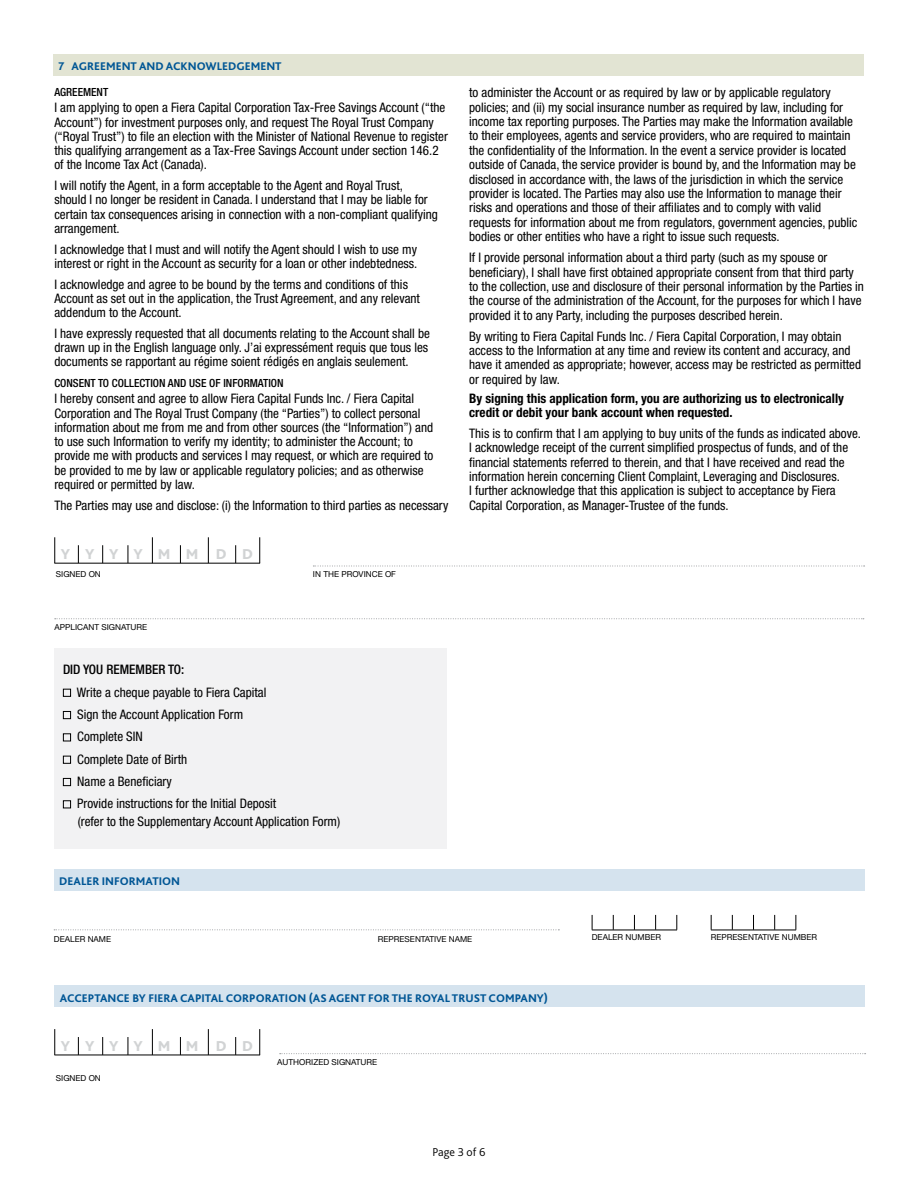
<style>
.page{position:relative;width:918px;height:1188px;background:#fff}
.page>*{position:absolute;margin:0;border:0;box-sizing:border-box;transform-origin:0 0}
.t1{font:800 15px "Bliss 2";color:#d1d3d4}
.t2{font:condensed 13.2px/14.4px "Helvetica Neue LT Std";color:#000}
.t3{font:700 condensed 13.2px/14.4px "Helvetica Neue LT Std";color:#000}
.t4{font:500 condensed 13.2px "Helvetica Neue LT Std";color:#000}
.t5{font:300 12px "Bliss 2";color:#000}
.t6{font:800 11.7px "Bliss 2";color:#005695}
.t7{font:500 condensed 11.25px "Helvetica Neue LT Std";color:#000}
.t8{font:8.25px "Helvetica Neue LT Std";color:#000}
</style>
<div class="page">
<div style="left:53px;top:54px;width:811px;height:22px;background:#e2e4d3"></div>
<svg style="left:313px;top:566px;width:552px;height:1px"></svg>
<svg style="left:55px;top:618px;width:809px;height:1px"></svg>
<svg style="left:259px;top:537px;width:1px;height:26px"></svg>
<hr style="left:54px;top:563px;width:206px;height:1px;background:#000">
<svg style="left:54px;top:537px;width:1px;height:26px"></svg>
<svg style="left:78px;top:545px;width:1px;height:18px"></svg>
<svg style="left:180px;top:545px;width:1px;height:18px"></svg>
<svg style="left:128px;top:545px;width:1px;height:18px"></svg>
<svg style="left:235px;top:545px;width:1px;height:18px"></svg>
<svg style="left:102px;top:545px;width:1px;height:18px"></svg>
<svg style="left:208px;top:537px;width:1px;height:26px"></svg>
<svg style="left:152px;top:537px;width:1px;height:26px"></svg>
<div style="left:54px;top:649px;width:393px;height:200px;background:#f2f2f3"></div>
<div style="left:63px;top:689px;width:8px;height:8px;border:1px solid #000"></div>
<div style="left:63px;top:711px;width:8px;height:8px;border:1px solid #000"></div>
<div style="left:63px;top:733px;width:8px;height:8px;border:1px solid #000"></div>
<div style="left:63px;top:756px;width:8px;height:8px;border:1px solid #000"></div>
<div style="left:63px;top:778px;width:8px;height:8px;border:1px solid #000"></div>
<div style="left:63px;top:800px;width:8px;height:8px;border:1px solid #000"></div>
<div style="left:54px;top:869px;width:811px;height:22px;background:#d5e3ee"></div>
<svg style="left:54px;top:929px;width:505px;height:1px"></svg>
<hr style="left:592px;top:930px;width:85px;height:1px;background:#000">
<svg style="left:613px;top:915px;width:1px;height:15px"></svg>
<svg style="left:634px;top:915px;width:1px;height:15px"></svg>
<svg style="left:655px;top:915px;width:1px;height:15px"></svg>
<svg style="left:677px;top:915px;width:1px;height:15px"></svg>
<svg style="left:592px;top:915px;width:1px;height:15px"></svg>
<hr style="left:711px;top:930px;width:85px;height:1px;background:#000">
<svg style="left:732px;top:915px;width:1px;height:15px"></svg>
<svg style="left:753px;top:915px;width:1px;height:15px"></svg>
<svg style="left:774px;top:915px;width:1px;height:15px"></svg>
<svg style="left:796px;top:915px;width:1px;height:15px"></svg>
<svg style="left:711px;top:915px;width:1px;height:15px"></svg>
<svg style="left:280px;top:1053px;width:586px;height:1px"></svg>
<svg style="left:259px;top:1029px;width:1px;height:26px"></svg>
<hr style="left:54px;top:1055px;width:206px;height:1px;background:#000">
<svg style="left:54px;top:1029px;width:1px;height:26px"></svg>
<svg style="left:78px;top:1037px;width:1px;height:18px"></svg>
<svg style="left:180px;top:1037px;width:1px;height:18px"></svg>
<svg style="left:128px;top:1037px;width:1px;height:18px"></svg>
<svg style="left:235px;top:1037px;width:1px;height:18px"></svg>
<svg style="left:102px;top:1037px;width:1px;height:18px"></svg>
<svg style="left:208px;top:1029px;width:1px;height:26px"></svg>
<svg style="left:152px;top:1029px;width:1px;height:26px"></svg>
<div style="left:54px;top:986px;width:811px;height:21px;background:#d5e3ee"></div>
<p class="t6" style="left:58px;top:59px;width:225px">7 AGREEMENT AND ACKNOWLEDGEMENT</p>
<p class="t7" style="left:54px;top:85px;width:55px">AGREEMENT</p>
<p class="t2" style="left:54px;top:100px;width:395px">I am applying to open a Fiera Capital Corporation Tax-Free Savings Account (“the Account”) for investment purposes only, and request The Royal Trust Company (“Royal Trust”) to file an election with the Minister of National Revenue to register this qualifying arrangement as a Tax-Free Savings Account under section 146.2 of the Income Tax Act (Canada).</p>
<p class="t2" style="left:54px;top:178px;width:385px">I will notify the Agent, in a form acceptable to the Agent and Royal Trust, should I no longer be resident in Canada. I understand that I may be liable for certain tax consequences arising in connection with a non-compliant qualifying arrangement.</p>
<p class="t2" style="left:54px;top:242px;width:365px">I acknowledge that I must and will notify the Agent should I wish to use my interest or right in the Account as security for a loan or other indebtedness.</p>
<p class="t2" style="left:54px;top:277px;width:367px">I acknowledge and agree to be bound by the terms and conditions of this<br>Account as set out in the application, the Trust Agreement, and any relevant addendum to the Account.</p>
<p class="t2" style="left:54px;top:326px;width:377px">I have expressly requested that all documents relating to the Account shall be drawn up in the English language only. J’ai expressément requis que tous les documents se rapportant au régime soient rédigés en anglais seulement.</p>
<p class="t7" style="left:54px;top:376px;width:231px">CONSENT TO COLLECTION AND USE OF INFORMATION</p>
<p class="t2" style="left:54px;top:392px;width:381px">I hereby consent and agree to allow Fiera Capital Funds Inc. / Fiera Capital Corporation and The Royal Trust Company (the “Parties”) to collect personal information about me from me and from other sources (the “Information”) and to use such Information to verify my identity; to administer the Account; to provide me with products and services I may request, or which are required to be provided to me by law or applicable regulatory policies; and as otherwise required or permitted by law.</p>
<p class="t2" style="left:54px;top:498px;width:396px">The Parties may use and disclose: (i) the Information to third parties as necessary</p>
<p class="t1" style="left:61px;top:545px;width:194px">Y Y Y Y M M D D</p>
<p class="t8" style="left:56px;top:569px;width:47px">SIGNED ON</p>
<p class="t8" style="left:54px;top:622px;width:94px">APPLICANT SIGNATURE</p>
<p class="t8" style="left:313px;top:569px;width:85px">IN THE PROVINCE OF</p>
<p class="t4" style="left:63px;top:662px;width:123px">DID YOU REMEMBER TO:</p>
<p class="t2" style="left:77px;top:681px;width:201px;line-height:22.4px">Write a cheque payable to Fiera Capital<br>Sign the Account Application Form<br>Complete SIN<br>Complete Date of Birth<br>Name a Beneficiary<br>Provide instructions for the Initial Deposit</p>
<p class="t2" style="left:78px;top:814px;width:264px">(refer to the Supplementary Account Application Form)</p>
<p class="t6" style="left:59px;top:874px;width:122px">DEALER INFORMATION</p>
<p class="t2" style="left:469px;top:85px;width:390px">to administer the Account or as required by law or by applicable regulatory policies; and (ii) my social insurance number as required by law, including for income tax reporting purposes. The Parties may make the Information available to their employees, agents and service providers, who are required to maintain the confidentiality of the Information. In the event a service provider is located outside of Canada, the service provider is bound by, and the Information may be disclosed in accordance with, the laws of the jurisdiction in which the service provider is located. The Parties may also use the Information to manage their risks and operations and those of their affiliates and to comply with valid requests for information about me from regulators, government agencies, public bodies or other entities who have a right to issue such requests.</p>
<p class="t2" style="left:469px;top:250px;width:396px">If I provide personal information about a third party (such as my spouse or beneficiary), I shall have first obtained appropriate consent from that third party to the collection, use and disclosure of their personal information by the Parties in the course of the administration of the Account, for the purposes for which I have provided it to any Party, including the purposes described herein.</p>
<p class="t2" style="left:469px;top:329px;width:393px">By writing to Fiera Capital Funds Inc. / Fiera Capital Corporation, I may obtain access to the Information at any time and review its content and accuracy, and have it amended as appropriate; however, access may be restricted as permitted or required by law.</p>
<p class="t3" style="left:469px;top:390px;width:376px">By signing this application form, you are authorizing us to electronically credit or debit your bank account when requested.</p>
<p class="t2" style="left:469px;top:426px;width:393px">This is to confirm that I am applying to buy units of the funds as indicated above.<br>I acknowledge receipt of the current simplified prospectus of funds, and of the financial statements referred to therein, and that I have received and read the information herein concerning Client Complaint, Leveraging and Disclosures.<br>I further acknowledge that this application is subject to acceptance by Fiera Capital Corporation, as Manager-Trustee of the funds.</p>
<p class="t8" style="left:54px;top:934px;width:59px">DEALER NAME</p>
<p class="t8" style="left:378px;top:934px;width:96px">REPRESENTATIVE NAME</p>
<p class="t8" style="left:592px;top:932px;width:71px">DEALER NUMBER</p>
<p class="t8" style="left:711px;top:932px;width:108px">REPRESENTATIVE NUMBER</p>
<p class="t6" style="left:60px;top:990px;width:490px">ACCEPTANCE BY FIERA CAPITAL CORPORATION (AS AGENT FOR THE ROYAL TRUST COMPANY)</p>
<p class="t1" style="left:61px;top:1037px;width:194px">Y Y Y Y M M D D</p>
<p class="t8" style="left:56px;top:1073px;width:47px">SIGNED ON</p>
<p class="t8" style="left:277px;top:1057px;width:101px">AUTHORIZED SIGNATURE</p>
<p class="t5" style="left:432px;top:1145px;width:55px">Page 3 of 6</p>
</div>
